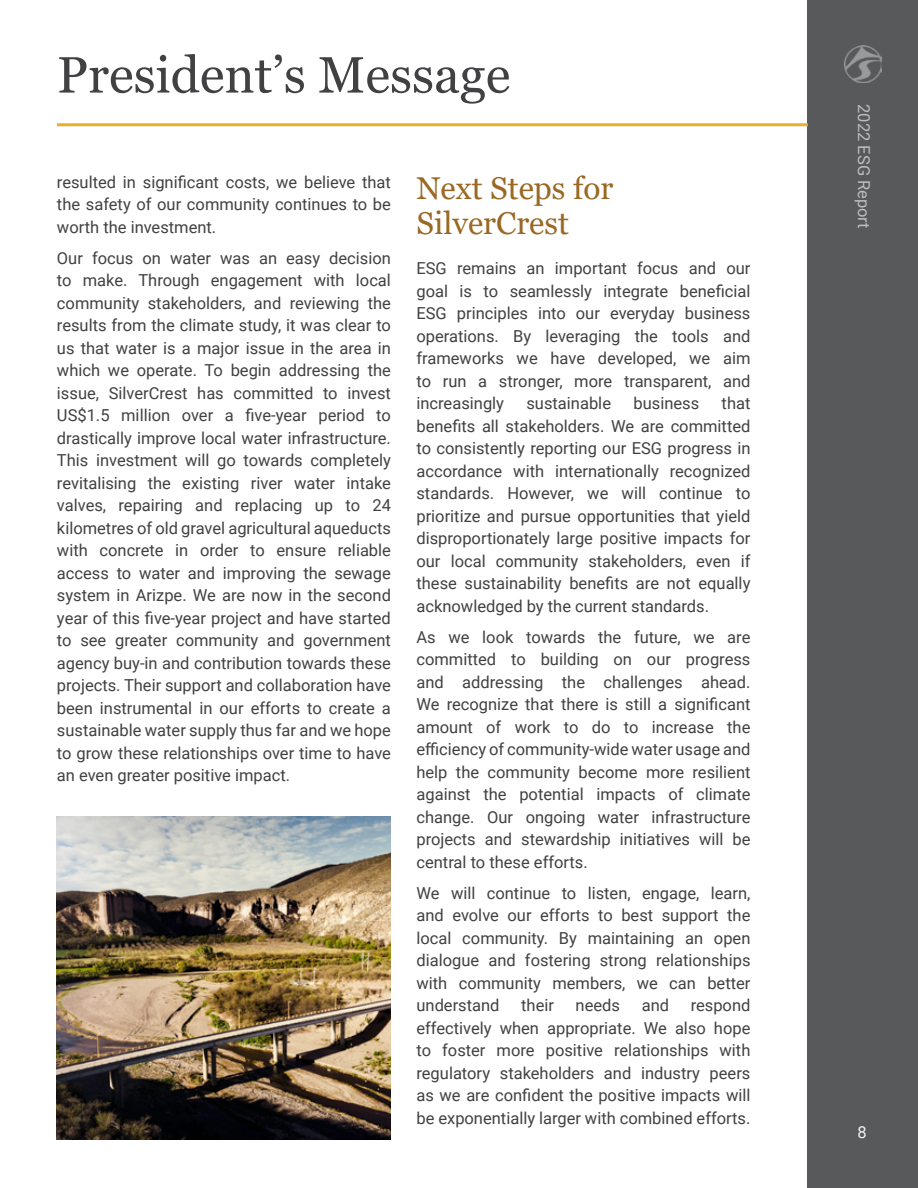
<style>
.page{position:relative;width:918px;height:1188px;background:#fff}
.page>*{position:absolute;margin:0;border:0;box-sizing:border-box;transform-origin:0 0}
.Headings_2{font:51px "Georgia";color:#414042}
.Headings_4{font:31.5px/34.5px "Georgia";color:#9a6823}
.Paragraph{font:16.5px/22.5px "Roboto";color:#414042;text-align:justify}
.t1{font:16.5px "Roboto";color:#bcbec0}
.t2{font:16.5px "Roboto";color:#f1f2f2}
</style>
<div class="page">
<div style="left:808px;top:0;width:110px;height:1188px;background:#58595b"></div>
<img style="left:57px;top:816px;width:334px;height:323px">
<hr style="left:57px;top:123px;width:751px;height:3px;background:#e9af30">
<img style="left:845px;top:45px;width:36px;height:37px">
<p class="Headings_2" style="left:57px;top:44px;width:455px">President’s Message</p>
<p class="Paragraph" style="left:57px;top:170px;width:336px">resulted in significant costs, we believe that the safety of our community continues to be worth the investment.</p>
<p class="Paragraph" style="left:57px;top:246px;width:336px">Our focus on water was an easy decision to make. Through engagement with local community stakeholders, and reviewing the results from the climate study, it was clear to us that water is a major issue in the area in which we operate. To begin addressing the issue, SilverCrest has committed to invest US$1.5 million over a five-year period to drastically improve local water infrastructure.<br>This investment will go towards completely revitalising the existing river water intake valves, repairing and replacing up to 24 kilometres of old gravel agricultural aqueducts with concrete in order to ensure reliable access to water and improving the sewage system in Arizpe. We are now in the second year of this five-year project and have started to see greater community and government agency buy-in and contribution towards these projects. Their support and collaboration have been instrumental in our efforts to create a sustainable water supply thus far and we hope to grow these relationships over time to have an even greater positive impact.</p>
<p class="Headings_4" style="left:416px;top:172px;width:198px">Next Steps for<br>SilverCrest</p>
<p class="Paragraph" style="left:416px;top:256px;width:336px">ESG remains an important focus and our goal is to seamlessly integrate beneficial ESG principles into our everyday business operations. By leveraging the tools and frameworks we have developed, we aim to run a stronger, more transparent, and increasingly</p>
<p class="Paragraph" style="left:416px;top:391px;width:336px;text-indent:305px">that benefits all stakeholders. We are committed to consistently reporting our ESG progress in accordance with internationally recognized standards. However, we will continue to prioritize and pursue opportunities that yield disproportionately large positive impacts for our local community stakeholders, even if these sustainability benefits are not equally acknowledged by the current standards.</p>
<p class="Paragraph" style="left:416px;top:625px;width:336px">As we look towards the future, we are committed to building on our progress and addressing the challenges ahead.<br>We recognize that there is still a significant amount of work to do to increase the efficiency of community-wide water usage and help the community become more resilient against the potential impacts of climate change. Our ongoing water infrastructure projects and stewardship initiatives will be central to these efforts.</p>
<p class="Paragraph" style="left:416px;top:881px;width:336px">We will continue to listen, engage, learn, and evolve our efforts to best support the local community. By maintaining an open dialogue and fostering strong relationships with community members, we can better understand</p>
<p class="Paragraph" style="left:526px;top:391px;width:86px">sustainable</p>
<p class="Paragraph" style="left:633px;top:391px;width:67px">business</p>
<p class="Paragraph" style="left:416px;top:993px;width:336px;text-indent:274px">respond effectively when appropriate. We also hope to foster more positive relationships with regulatory stakeholders and industry peers as we are confident the positive impacts will be exponentially larger with combined efforts.</p>
<p class="Paragraph" style="left:521px;top:993px;width:34px">their</p>
<p class="Paragraph" style="left:576px;top:993px;width:46px">needs</p>
<p class="Paragraph" style="left:642px;top:993px;width:29px">and</p>
<p class="t1" style="left:876px;top:104px;width:126px;rotate:90deg">2022 ESG Report</p>
<p class="t2" style="left:857px;top:1120px;width:11px">8</p>
</div>
